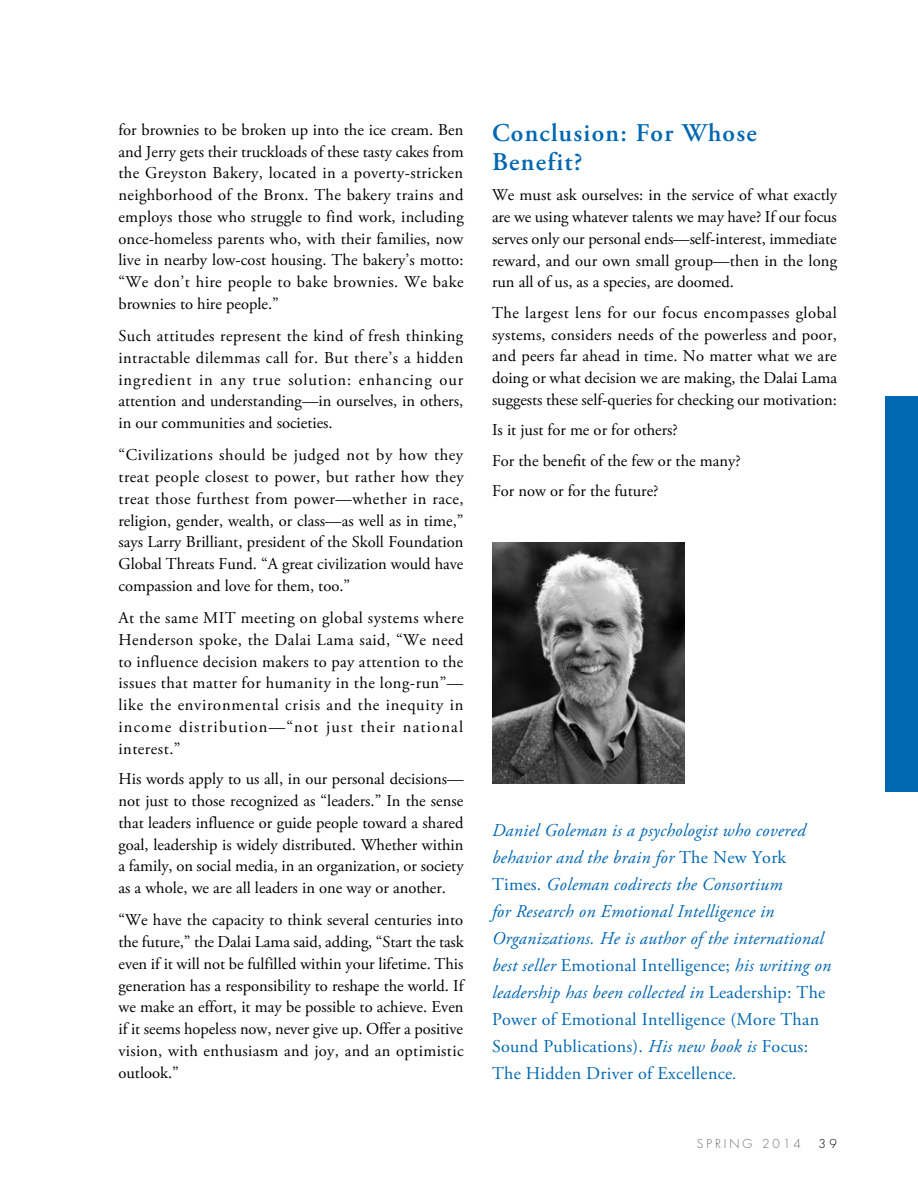
<style>
.page{position:relative;width:918px;height:1188px;background:#fff}
.page>*{position:absolute;margin:0;border:0;box-sizing:border-box;transform-origin:0 0}
.t1{font:600 25.5px/28.5px "Adobe Garamond Pro";letter-spacing:.05em;color:#0067b1}
.t2{font:italic 18px/27px "Adobe Garamond Pro";letter-spacing:.015em;color:#0067b1}
.t3{font:16.5px/21.8px "Adobe Garamond Pro";color:#000;text-align:justify}
.t4{font:300 12px "Futura Std";letter-spacing:.25em;color:#6d6e71}
.t5{font:300 12px "Futura Std";color:#000}
.s1{font-style:normal}
</style>
<div class="page">
<div style="left:885px;top:396px;width:33px;height:396px;background:#0067b1"></div>
<img style="left:492px;top:542px;width:192px;height:242px">
<p class="t3" style="left:119px;top:119px;width:347px">for brownies to be broken up into the ice cream. Ben and Jerry gets their truckloads of these tasty cakes from the Greyston Bakery, located in a poverty-stricken neighborhood of the Bronx. The bakery trains and employs those who struggle to find work, including once-homeless parents who, with their families, now live in nearby low-cost housing. The bakery’s motto: “We don’t hire people to bake brownies. We bake brownies to hire people.”</p>
<p class="t3" style="left:119px;top:326px;width:346px">Such attitudes represent the kind of fresh thinking intractable dilemmas call for. But there’s a hidden ingredient in any true solution: enhancing our attention and understanding—in ourselves, in others, in our communities and societies.</p>
<p class="t3" style="left:119px;top:445px;width:347px">“Civilizations should be judged not by how they treat people closest to power, but rather how they treat those furthest from power—whether in race, religion, gender, wealth, or class—as well as in time,” says Larry Brilliant, president of the Skoll Foundation Global Threats Fund. “A great civilization would have compassion and love for them, too.”</p>
<p class="t3" style="left:119px;top:608px;width:347px">At the same MIT meeting on global systems where Henderson spoke, the Dalai Lama said, “We need to influence decision makers to pay attention to the issues that matter for humanity in the long-run”— like the environmental crisis and the inequity in income distribution—“not just their national interest.”</p>
<p class="t3" style="left:119px;top:769px;width:347px">His words apply to us all, in our personal decisions— not just to those recognized as “leaders.” In the sense that leaders influence or guide people toward a shared goal, leadership is widely distributed. Whether within a family, on social media, in an organization, or society as a whole, we are all leaders in one way or another.</p>
<p class="t3" style="left:119px;top:910px;width:347px">“We have the capacity to think several centuries into the future,” the Dalai Lama said, adding, “Start the task even if it will not be fulfilled within your lifetime. This generation has a responsibility to reshape the world. If we make an effort, it may be possible to achieve. Even if it seems hopeless now, never give up. Offer a positive vision, with enthusiasm and joy, and an optimistic outlook.”</p>
<h1 class="t1" style="left:492px;top:119px;width:266px">Conclusion: For Whose<br>Benefit?</h1>
<p class="t3" style="left:492px;top:185px;width:347px">We must ask ourselves: in the service of what exactly are we using whatever talents we may have? If our focus serves only our personal ends—self-interest, immediate reward, and our own small group—then in the long run all of us, as a species, are doomed.</p>
<p class="t3" style="left:492px;top:302px;width:347px">The largest lens for our focus encompasses global systems, considers needs of the powerless and poor, and peers far ahead in time. No matter what we are doing or what decision we are making, the Dalai Lama suggests these self-queries for checking our motivation:</p>
<p class="t3" style="left:492px;top:415px;width:250px;line-height:30.5px;text-align:left">Is it just for me or for others?<br>For the benefit of the few or the many?<br>For now or for the future?</p>
<p class="t2" style="left:492px;top:817px;width:341px">Daniel Goleman is a psychologist who covered behavior and the brain for <span class="s1">The New York Times.</span> Goleman codirects the Consortium<br>for Research on Emotional Intelligence in Organizations. He is author of the international best seller <span class="s1">Emotional Intelligence;</span> his writing on leadership has been collected in <span class="s1">Leadership: The Power of Emotional Intelligence (More Than Sound Publications).</span> His new book is <span class="s1">Focus:<br>The Hidden Driver of Excellence</span>.</p>
<p class="t4" style="left:697px;top:1136px;width:106px">Spring 2014</p>
<p class="t5" style="left:819px;top:1136px;width:20px">3 9</p>
</div>
